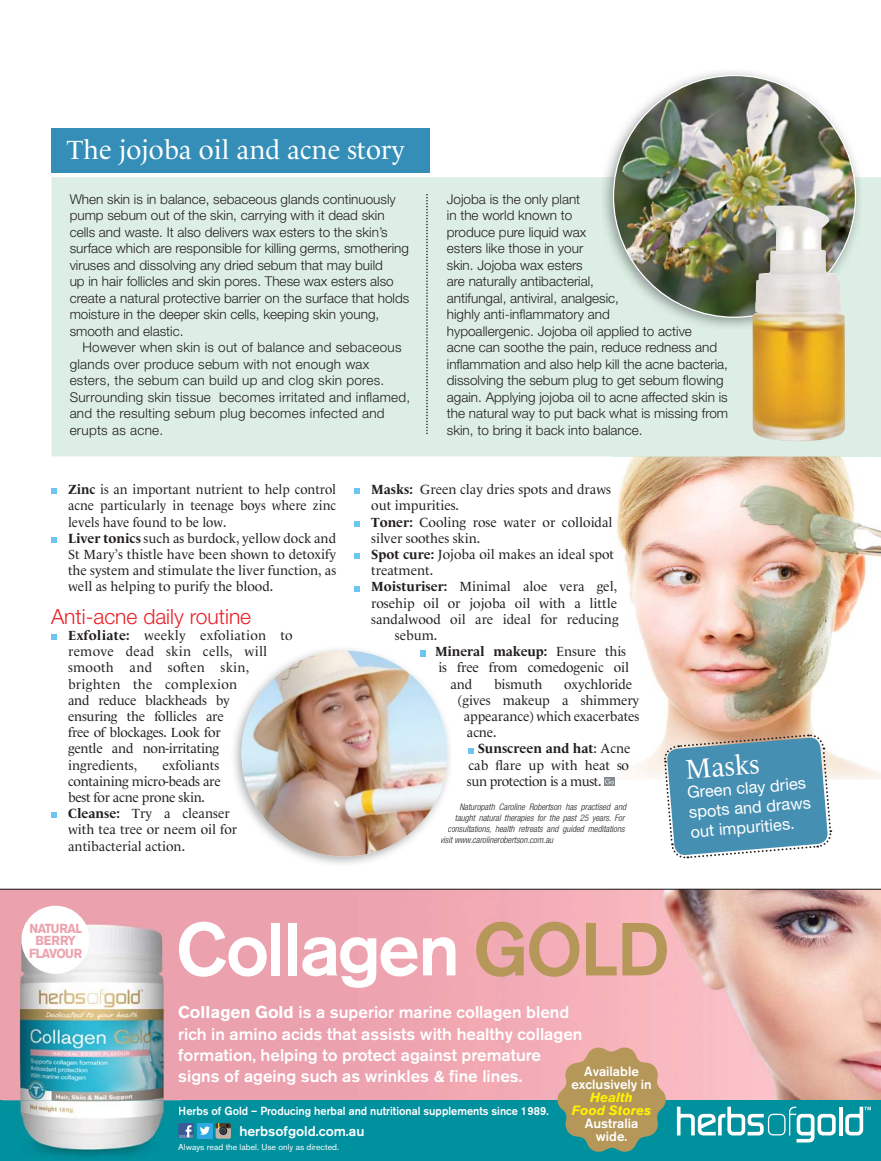
<style>
.page{position:relative;width:881px;height:1161px;background:#fff}
.page>*{position:absolute;margin:0;border:0;box-sizing:border-box;transform-origin:0 0}
.t1{font:500 74.25px "Akzidenz Grotesk BE";letter-spacing:-.03em;color:#fff}
.t2{font:27.75px "Le Monde Livre";color:#fff}
.t3{font:26.85px "Le Monde Livre";color:#fff}
.t4{font:300 21px "Helvetica Neue";color:#ec2027}
.t5{font:500 16.95px/21.1px "Akzidenz Grotesk BE";color:#fff}
.t6{font:16.35px/19.6px "Helvetica Neue";color:#fff}
.t7{font:500 13.95px "Akzidenz Grotesk BE";color:#fff}
.t8{font:13.5px/16.2px "Le Monde Livre";color:#231f20}
.t9{font:300 13.5px/16.5px "Helvetica Neue";color:#231f20}
.t10{font:300 13.5px/16.5px "Helvetica Neue";letter-spacing:.02em;color:#231f20}
.t11{font:700 13.5px "Le Monde Livre";color:#231f20}
.t12{font:13.5px "Le Monde Livre";letter-spacing:-.03em;color:#231f20}
.t13{font:500 13.35px/12.9px "Akzidenz Grotesk BE";color:#fff;text-align:center}
.t14{font:italic 700 13.35px/12.9px "Akzidenz Grotesk BE";color:#fff200;text-align:center}
.t15{font:700 13.05px/12.5px "Akzidenz Grotesk BE";letter-spacing:-.045em;color:#eca2ad;text-align:center;scale:.92 1}
.t16{font:500 11.7px "Akzidenz Grotesk BE";color:#fff;scale:.94 1}
.t17{font:italic 300 condensed 9px "Helvetica Neue";color:#231f20}
.t18{font:8.7px "Akzidenz Grotesk BE";color:#fff}
.s1{color:#171c1b}
.s2{font-weight:700}
.s3{font-weight:400}
.s4{color:#b49759}
</style>
<div class="page">
<img style="left:614px;top:457px;width:266px;height:323px">
<img style="left:614px;top:662px;width:15px;height:13px">
<img style="left:614px;top:678px;width:18px;height:14px">
<svg style="left:51px;top:488px;width:6px;height:6px"></svg>
<svg style="left:51px;top:537px;width:6px;height:6px"></svg>
<svg style="left:51px;top:634px;width:6px;height:6px"></svg>
<svg style="left:51px;top:812px;width:6px;height:6px"></svg>
<svg style="left:354px;top:488px;width:5px;height:6px"></svg>
<svg style="left:354px;top:521px;width:5px;height:5px"></svg>
<svg style="left:354px;top:553px;width:5px;height:6px"></svg>
<svg style="left:354px;top:586px;width:5px;height:5px"></svg>
<svg style="left:468px;top:748px;width:6px;height:5px"></svg>
<svg style="left:604px;top:777px;width:10px;height:9px"></svg>
<svg style="left:604px;top:779px;width:9px;height:5px"></svg>
<div style="left:52px;top:177px;width:828px;height:279px;background:#ddefe5"></div>
<img style="left:614px;top:456px;width:266px;height:1px">
<div style="left:447px;top:293px;width:153px;height:13px;background:#ddefe5"></div>
<div style="left:52px;top:129px;width:377px;height:44px;background:#348eb7"></div>
<img style="left:600px;top:71px;width:261px;height:259px">
<img style="left:600px;top:293px;width:18px;height:13px">
<div style="left:447px;top:310px;width:244px;height:29px;background:#ddefe5"></div>
<img style="left:600px;top:326px;width:91px;height:4px">
<img style="left:613px;top:75px;width:242px;height:242px;border-radius:50%">
<img style="left:234px;top:649px;width:216px;height:215px">
<img style="left:234px;top:649px;width:33px;height:9px">
<img style="left:234px;top:662px;width:15px;height:13px">
<img style="left:234px;top:678px;width:3px;height:14px">
<svg style="left:234px;top:824px;width:3px;height:10px"></svg>
<svg style="left:420px;top:650px;width:6px;height:6px"></svg>
<img style="left:426px;top:649px;width:24px;height:10px">
<svg style="left:438px;top:662px;width:12px;height:30px"></svg>
<svg style="left:441px;top:825px;width:9px;height:18px"></svg>
<img style="left:241px;top:650px;width:206px;height:206px;border-radius:50%">
<svg style="left:426px;top:194px;width:1px;height:240px"></svg>
<img style="left:750px;top:205px;width:95px;height:236px">
<svg style="left:662px;top:733px;width:170px;height:126px;background:#6ca1ba"></svg>
<img style="left:1px;top:890px;width:879px;height:210px">
<div style="left:1px;top:1100px;width:879px;height:61px;background:#00909e"></div>
<svg style="left:676px;top:1107px;width:159px;height:35px"></svg>
<svg style="left:839px;top:1107px;width:3px;height:28px"></svg>
<svg style="left:845px;top:1107px;width:25px;height:28px"></svg>
<img style="left:2px;top:907px;width:180px;height:249px">
<svg style="left:178px;top:1144px;width:4px;height:8px"></svg>
<svg style="left:179px;top:1106px;width:3px;height:10px"></svg>
<svg style="left:557px;top:1047px;width:108px;height:105px;background:#a5996f"></svg>
<svg style="left:216px;top:1123px;width:15px;height:15px"></svg>
<div style="left:178px;top:1123px;width:16px;height:15px;background:#3c5a98"></div>
<svg style="left:179px;top:1125px;width:13px;height:12px"></svg>
<div style="left:197px;top:1123px;width:15px;height:15px;background:#2caae1"></div>
<svg style="left:200px;top:1126px;width:10px;height:9px"></svg>
<div style="left:21px;top:906px;width:69px;height:68px;background:#fff;border-radius:50%"></div>
<hr style="left:0;top:889px;width:880px;height:1px;background:#231f20">
<h3 class="t3" style="left:67px;top:136px;width:339px">The jojoba oil and acne story</h3>
<p class="t9" style="left:70px;top:192px;width:341px">When skin is in balance, sebaceous glands continuously pump sebum out of the skin, carrying with it dead skin cells and waste. It also delivers wax esters to the skin’s surface which are responsible for killing germs, smothering viruses and dissolving any dried sebum that may build<br>up in hair follicles and skin pores. These wax esters also create a natural protective barrier on the surface that holds moisture in the deeper skin cells, keeping skin young, smooth and elastic.</p>
<p class="t10" style="left:70px;top:340px;width:342px;text-indent:13px">However when skin is out of balance and sebaceous glands over produce sebum with not enough wax esters, the sebum can build up and clog skin pores.<br>Surrounding skin tissue becomes irritated and inflamed, and the resulting sebum plug becomes infected and erupts as acne.</p>
<p class="t9" style="left:446px;top:192px;width:283px">Jojoba is the only plant<br>in the world known to<br>produce pure liquid wax<br>esters like those in your<br>skin. Jojoba wax esters<br>are naturally antibacterial,<br>antifungal, antiviral, analge<span class="s1">sic,<br></span>highly anti-inflammatory a<span class="s1">nd<br></span>hypoallergenic. Jojoba oil <span class="s1">applied to active<br></span>acne can soothe the pain, reduce redness and inflammation and also help kill the acne bacteria, dissolving the sebum plug to get sebum flowing again. Applying jojoba oil to acne affected skin is the natural way to put back what is missing from skin, to bring it back into balance.</p>
<p class="t8" style="left:68px;top:482px;width:269px"><span class="s2">Zinc</span> is an important nutrient to help control acne particularly in teenage boys where zinc levels have found to be low.<br><span class="s2">Liver tonics</span> such as burdock, yellow dock and St Mary’s thistle have been shown to detoxify the system and stimulate the liver function, as well as helping to purify the blood.</p>
<h3 class="t4" style="left:51px;top:609px;width:201px">Anti-acne daily routine</h3>
<p class="t8" style="left:68px;top:628px;width:226px"><span class="s2">Exfoliate:</span> weekly exfoliation to remove dead skin cells, will smooth and soften skin, brighten the complexion<br>and reduce blackheads by<br>ensuring the follicles are<br>free of blockages. Look for<br>gentle and non-irritating<br>ingredients,</p>
<p class="t8" style="left:68px;top:757px;width:170px;text-indent:94px">exfoliants containing micro-beads are best for acne prone skin.<br><span class="s2">Cleanse:</span> Try a cleanser with tea tree or neem oil for antibacterial action.</p>
<p class="t8" style="left:371px;top:482px;width:241px"><span class="s2">Masks:</span> Green clay dries spots and draws</p>
<p class="t8" style="left:371px;top:498px;width:89px">out impurities.</p>
<p class="t8" style="left:371px;top:514px;width:243px"><span class="s2">Toner:</span> Cooling rose water or colloidal</p>
<p class="t8" style="left:371px;top:531px;width:111px">silver soothes skin.</p>
<p class="t8" style="left:371px;top:547px;width:244px"><span class="s2">Spot cure:</span> Jojoba oil makes an ideal spot</p>
<p class="t8" style="left:371px;top:563px;width:63px">treatment.</p>
<p class="t8" style="left:371px;top:579px;width:247px"><span class="s2">Moisturiser:</span> Minimal aloe vera gel,</p>
<p class="t8" style="left:371px;top:595px;width:247px">rosehip oil or jojoba oil with a little</p>
<p class="t8" style="left:371px;top:612px;width:249px">sandalwood oil are ideal for reducing</p>
<p class="t8" style="left:395px;top:628px;width:44px">sebum.</p>
<p class="t11" style="left:435px;top:645px;width:192px">Mineral makeup: <span class="s3">Ensure this</span></p>
<p class="t8" style="left:457px;top:660px;width:173px">free from comedogenic oil</p>
<p class="t8" style="left:450px;top:676px;width:23px">and</p>
<p class="t8" style="left:494px;top:676px;width:50px">bismuth</p>
<p class="t8" style="left:564px;top:676px;width:69px">oxychloride</p>
<p class="t8" style="left:458px;top:693px;width:183px">(gives makeup a shimmery</p>
<p class="t8" style="left:464px;top:709px;width:177px">appearance) which exacerbates</p>
<p class="t8" style="left:467px;top:725px;width:31px">acne.</p>
<p class="t11" style="left:477px;top:742px;width:154px">Sunscreen and hat<span class="s3">: Acne</span></p>
<p class="t8" style="left:468px;top:757px;width:162px">cab flare up with heat so</p>
<p class="t12" style="left:467px;top:774px;width:136px">sun protection is a must.</p>
<p class="t17" style="left:459px;top:804px;width:168px">Naturopath Caroline Robertson has practised and</p>
<p class="t17" style="left:455px;top:815px;width:171px">taught natural therapies for the past 25 years. For</p>
<p class="t17" style="left:447px;top:825px;width:178px">consultations, health retreats and guided meditations</p>
<p class="t17" style="left:440px;top:836px;width:115px">visit w ww.carolinerobertson.com.au</p>
<p class="t8" style="left:438px;top:660px;width:10px">is</p>
<h2 class="t2" style="left:684px;top:756px;width:75px;rotate:-5deg">Masks</h2>
<p class="t6" style="left:686px;top:785px;width:124px;rotate:-5deg">Green clay dries spots and draws out impurities.</p>
<p class="t15" style="left:29px;top:923px;width:60px">NATURAL<br>BERRY<br>FLAVOUR</p>
<h1 class="t1" style="left:176px;top:923px;width:495px">Collagen <span class="s4">GOLD</span></h1>
<p class="t5" style="left:178px;top:1003px;width:405px"><span class="s2">Collagen Gold</span> is a superior marine collagen blend rich in amino acids that assists with healthy collagen formation, helping to protect against premature signs of ageing such as wrinkles &amp; fine lines.</p>
<p class="t13" style="left:571px;top:1066px;width:82px">Available exclusively in</p>
<p class="t14" style="left:571px;top:1092px;width:81px">Health<br>Food Stores</p>
<p class="t13" style="left:584px;top:1118px;width:55px">Australia wide.</p>
<p class="t16" style="left:178px;top:1106px;width:395px">Herbs of Gold – Producing herbal and nutritional supplements since 1989.</p>
<p class="t7" style="left:239px;top:1126px;width:127px">herbsofgold.com.au</p>
<p class="t18" style="left:178px;top:1144px;width:162px">Always read the label. Use only as directed.</p>
</div>
